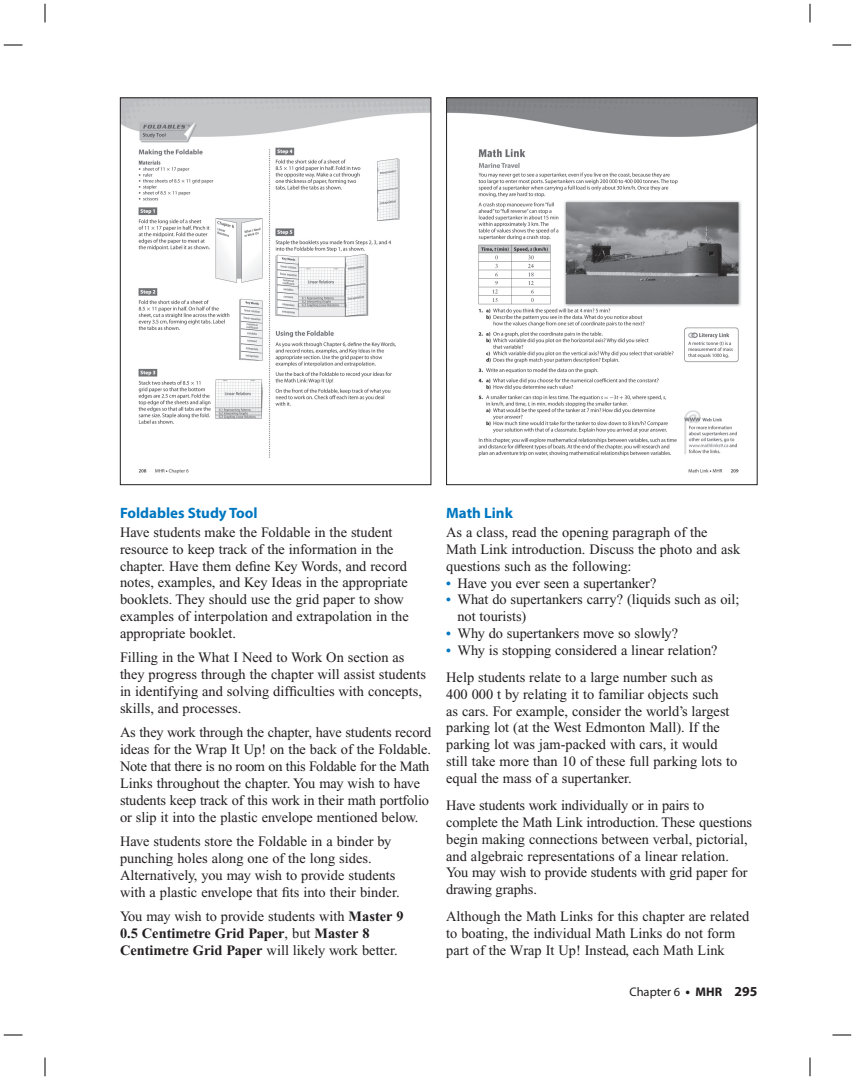
<style>
.page{position:relative;width:855px;height:1080px;background:#fff}
.page>*{position:absolute;margin:0;border:0;box-sizing:border-box;transform-origin:0 0}
.t1{font:700 15px "Myriad Pro";color:#0077c0}
.t2{font:14.38px/16.9px "Times New Roman";color:#231f20}
.t3{font:12.5px "Myriad Pro";color:#231f20}
.s1{font-weight:700}
.s2{font-weight:700;font-size:13.75px;color:#0077c0}
.s3{font-weight:700;font-size:13.75px}
</style>
<div class="page">
<img style="left:122px;top:100px;width:307px;height:374px">
<div style="left:120px;top:98px;width:311px;height:387px;border:1px solid #231f20"></div>
<img style="left:448px;top:100px;width:308px;height:373px">
<div style="left:446px;top:98px;width:312px;height:387px;border:1px solid #231f20"></div>
<svg style="left:4px;top:44px;width:18px;height:2px"></svg>
<svg style="left:832px;top:44px;width:19px;height:2px"></svg>
<svg style="left:4px;top:1034px;width:18px;height:2px"></svg>
<svg style="left:832px;top:1034px;width:19px;height:2px"></svg>
<svg style="left:44px;top:4px;width:2px;height:18px"></svg>
<svg style="left:44px;top:1058px;width:2px;height:18px"></svg>
<svg style="left:809px;top:4px;width:2px;height:18px"></svg>
<svg style="left:809px;top:1058px;width:2px;height:18px"></svg>
<p class="t1" style="left:120px;top:507px;width:139px">Foldables Study Tool</p>
<p class="t2" style="left:120px;top:525px;width:290px">Have students make the Foldable in the student resource to keep track of the information in the chapter. Have them define Key Words, and record notes, examples, and Key Ideas in the appropriate booklets. They should use the grid paper to show examples of interpolation and extrapolation in the appropriate booklet.</p>
<p class="t2" style="left:120px;top:651px;width:308px">Filling in the What I Need to Work On section as they progress through the chapter will assist students in identifying and solving difficulties with concepts, skills, and processes.</p>
<p class="t2" style="left:120px;top:726px;width:313px">As they work through the chapter, have students record ideas for the Wrap It Up! on the back of the Foldable.<br>Note that there is no room on this Foldable for the Math Links throughout the chapter. You may wish to have students keep track of this work in their math portfolio or slip it into the plastic envelope mentioned below.</p>
<p class="t2" style="left:120px;top:834px;width:281px">Have students store the Foldable in a binder by punching holes along one of the long sides.<br>Alternatively, you may wish to provide students with a plastic envelope that fits into their binder.</p>
<p class="t2" style="left:120px;top:909px;width:285px">You may wish to provide students with <span class="s1">Master 9<br>0.5 Centimetre Grid Paper</span>, but <span class="s1">Master 8<br>Centimetre Grid Paper</span> will likely work better.</p>
<p class="t1" style="left:446px;top:507px;width:68px">Math Link</p>
<p class="t2" style="left:446px;top:525px;width:295px">As a class, read the opening paragraph of the<br>Math Link introduction. Discuss the photo and ask questions such as the following:</p>
<p class="t2" style="left:446px;top:576px;width:212px"><span class="s2">•</span> Have you ever seen a supertanker?</p>
<p class="t2" style="left:458px;top:592px;width:284px;text-indent:-11px"><span class="s2">•</span> What do supertankers carry? (liquids such as oil; not tourists)</p>
<p class="t2" style="left:446px;top:626px;width:233px"><span class="s2">•</span> Why do supertankers move so slowly?</p>
<p class="t2" style="left:446px;top:638px;width:273px;line-height:26.9px"><span class="s2">•</span> Why is stopping considered a linear relation?<br>Help students relate to a large number such as</p>
<p class="t2" style="left:446px;top:687px;width:292px">400 000 t by relating it to familiar objects such<br>as cars. For example, consider the world’s largest parking lot (at the West Edmonton Mall). If the parking lot was jam-packed with cars, it would still take more than 10 of these full parking lots to equal the mass of a supertanker.</p>
<p class="t2" style="left:446px;top:798px;width:307px">Have students work individually or in pairs to complete the Math Link introduction. These questions begin making connections between verbal, pictorial, and algebraic representations of a linear relation.<br>You may wish to provide students with grid paper for drawing graphs.</p>
<p class="t2" style="left:446px;top:909px;width:305px">Although the Math Links for this chapter are related to boating, the individual Math Links do not form part of the Wrap It Up! Instead, each Math Link</p>
<p class="t3" style="left:629px;top:987px;width:130px">Chapter 6 <span class="s3">•</span> <span class="s1">MHR</span> <span class="s3">295</span></p>
</div>
